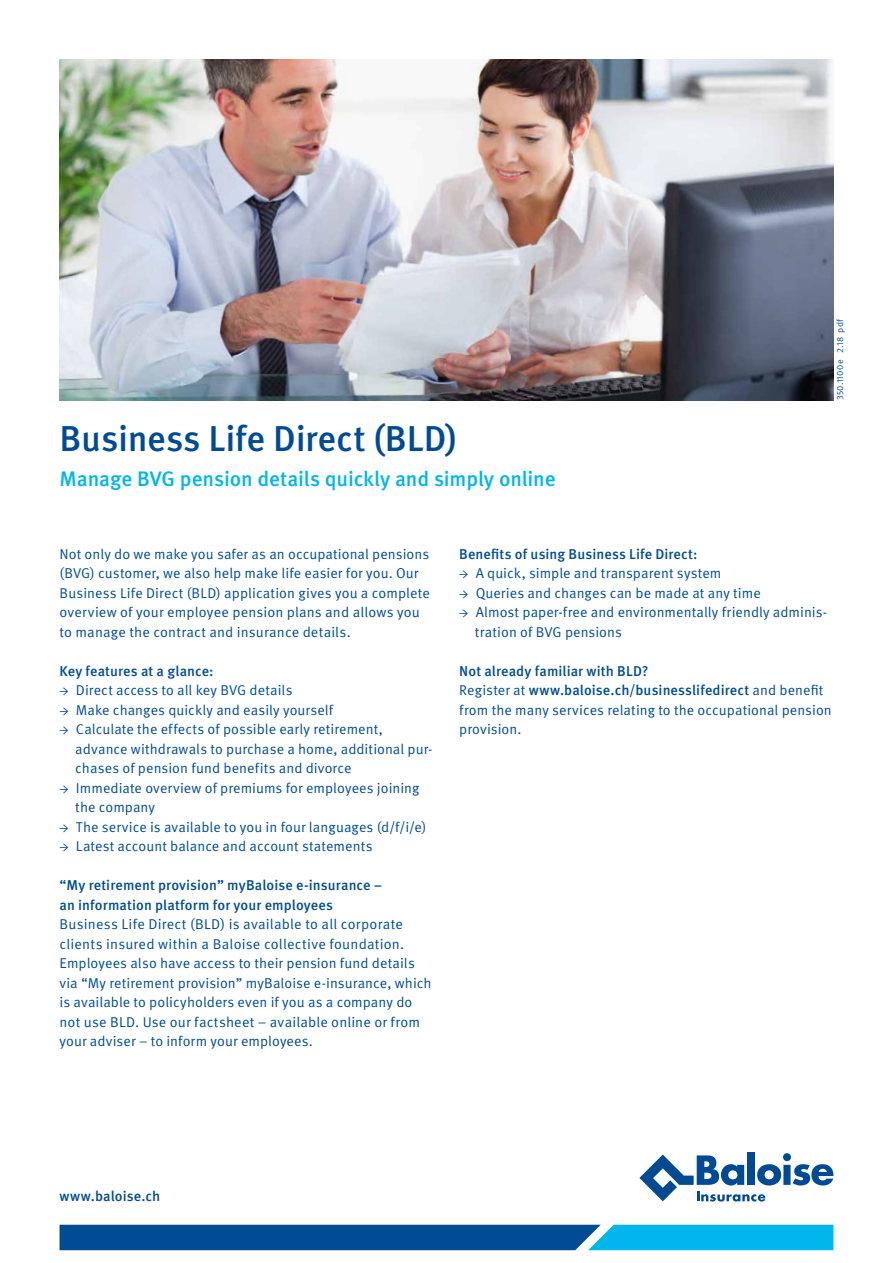
<style>
.page{position:relative;width:893px;height:1263px;background:#fff}
.page>*{position:absolute;margin:0;border:0;box-sizing:border-box;transform-origin:0 0}
.t1{font:500 36px "Meta Pro";letter-spacing:-.01em;color:#004b93}
.t2{font:500 21px "Meta Pro";letter-spacing:-.01em;color:#00b6ed}
.t3{font:14.25px/19.5px "Meta Pro Norm";letter-spacing:.005em;color:#004b93}
.t4{font:500 14.25px/19.5px "Meta Pro";letter-spacing:.005em;color:#004b93}
.t5{font:9px "Meta Pro Norm";letter-spacing:.025em;color:#004b93}
.s1{font-family:"Minion Pro";font-weight:600}
.s2{font-family:"Meta Pro Norm";font-weight:400}
</style>
<div class="page">
<div style="left:748px;top:1152px;width:7px;height:33px;background:#004a93"></div>
<svg style="left:639px;top:1153px;width:194px;height:48px"></svg>
<svg style="left:60px;top:1225px;width:773px;height:25px;background:#046eaf"></svg>
<img style="left:60px;top:60px;width:773px;height:340px">
<h1 class="t1" style="left:60px;top:410px;width:399px">Business Life Direct (BLD)</h1>
<h2 class="t2" style="left:60px;top:462px;width:498px">Manage BVG pension details quickly and simply online</h2>
<p class="t5" style="left:833px;top:400px;width:83px;rotate:-90deg">350.1100e 2.18 pdf</p>
<p class="t3" style="left:60px;top:543px;width:372px">Not only do we make you safer as an occupational pensions (BVG) customer, we also help make life easier for you. Our Business Life Direct (BLD) application gives you a complete overview of your employee pension plans and allows you to manage the contract and insurance details.</p>
<p class="t4" style="left:60px;top:660px;width:155px">Key features at a glance:</p>
<p class="t3" style="left:60px;top:680px;width:234px"><span class="s1">→</span> Direct access to all key BVG details</p>
<p class="t3" style="left:60px;top:699px;width:275px"><span class="s1">→</span> Make changes quickly and easily yourself</p>
<p class="t3" style="left:75px;top:719px;width:359px;text-indent:-16px"><span class="s1">→</span> Calculate the effects of possible early retirement, advance withdrawals to purchase a home, additional pur&shy;chases of pension fund benefits and divorce</p>
<p class="t3" style="left:75px;top:777px;width:346px;text-indent:-16px"><span class="s1">→</span> Immediate overview of premiums for employees joining the company</p>
<p class="t3" style="left:60px;top:816px;width:368px"><span class="s1">→</span> The service is available to you in four languages (d/f/i/e)</p>
<p class="t3" style="left:60px;top:836px;width:315px"><span class="s1">→</span> Latest account balance and account statements</p>
<p class="t4" style="left:60px;top:875px;width:324px">“My retirement provision” myBaloise e-insurance – an information platform for your employees</p>
<p class="t3" style="left:60px;top:914px;width:374px">Business Life Direct (BLD) is available to all corporate clients insured within a Baloise collective foundation.<br>Employees also have access to their pension fund details via “My retirement provision” myBaloise e-insurance, which is available to policyholders even if you as a company do not use BLD. Use our factsheet – available online or from your adviser – to inform your employees.</p>
<p class="t4" style="left:459px;top:543px;width:240px">Benefits of using Business Life Direct:</p>
<p class="t3" style="left:459px;top:563px;width:264px"><span class="s1">→</span> A quick, simple and transparent system</p>
<p class="t3" style="left:459px;top:582px;width:303px"><span class="s1">→</span> Queries and changes can be made at any time</p>
<p class="t3" style="left:475px;top:602px;width:354px;text-indent:-16px"><span class="s1">→</span> Almost paper-free and environmentally friendly adminis&shy;tration of BVG pensions</p>
<p class="t4" style="left:459px;top:660px;width:366px">Not already familiar with BLD?<br><span class="s2">Register at</span> www.baloise.ch/businesslifedirect <span class="s2">and benefit</span></p>
<p class="t3" style="left:459px;top:699px;width:374px">from the many services relating to the occupational pension provision.</p>
<p class="t4" style="left:60px;top:1186px;width:102px">www.baloise.ch</p>
</div>
